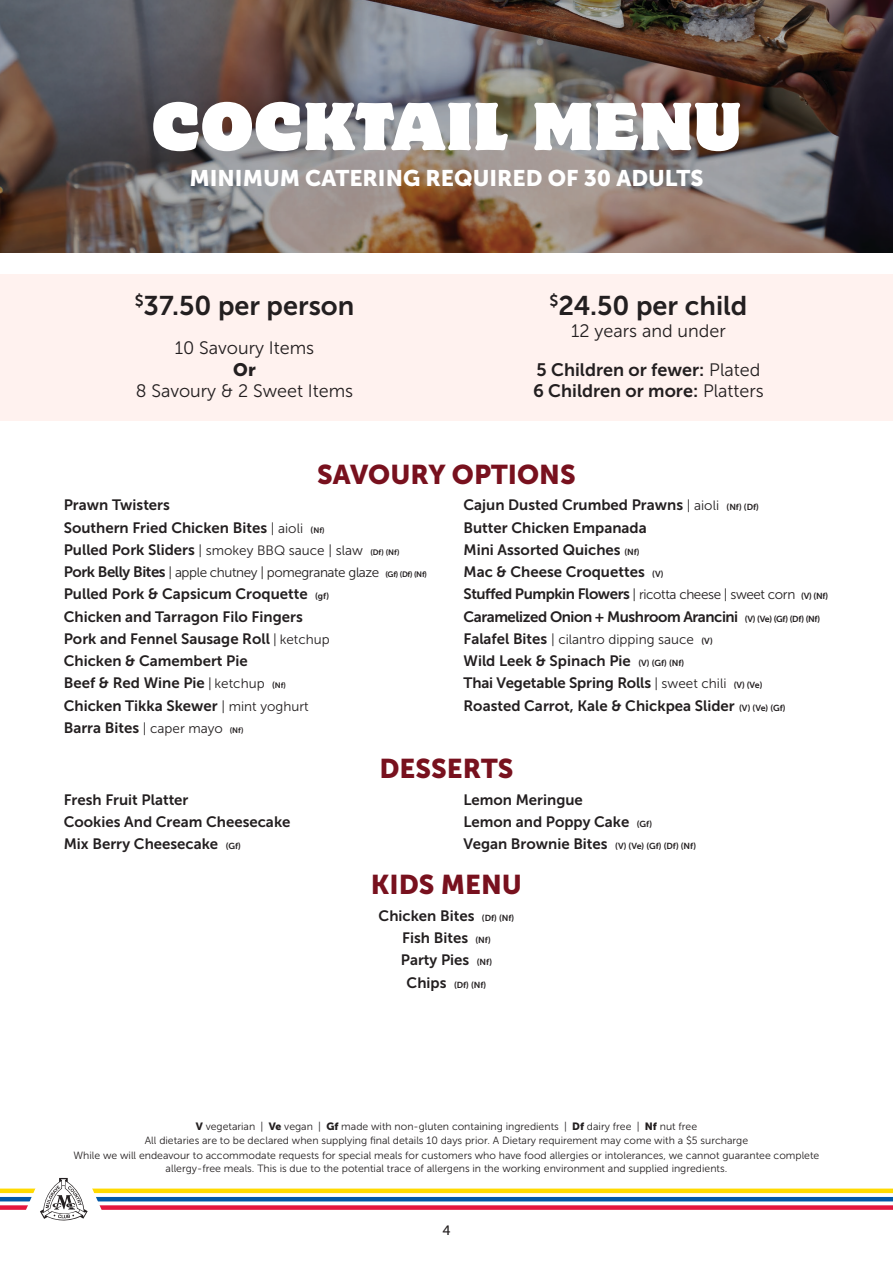
<style>
.page{position:relative;width:893px;height:1263px;background:#fff}
.page>*{position:absolute;margin:0;border:0;box-sizing:border-box;transform-origin:0 0}
.heading{font:60px "Motter Corpus Std";letter-spacing:.015em;color:#fff}
.Sub-headCentred_ALT{font:27px "Museo Sans 900";color:#78111e}
.BodyCentred{font:27px "Museo Sans 700";color:#231f20}
.tableTitles{font:22.5px "Museo Sans 900";color:#fff}
.BodyCentred-2{font:18px/21.6px "Museo Sans 300";color:#231f20;text-align:center}
.BodyCentred-3{font:18px/21.6px "Museo Sans 700";color:#231f20}
.Menu_item{font:15px "Museo Sans 700";color:#231f20}
.Menu_item-2{font:15px "Museo Sans 700";letter-spacing:-.03em;color:#231f20}
.Menu_item-3{font:13.5px "Museo Sans 300";letter-spacing:-.03em;color:#231f20}
.Menu_item-4{font:13.5px "Museo Sans 300";color:#231f20}
.t1{font:13.5px "Museo Sans 500";color:#231f20}
.Description{font:10.5px/12.6px "Museo Sans 300";color:#231f20;text-align:center}
.Menu_item-5{font:8.7px "Museo Sans 700";color:#231f20}
.s1{font-family:"Museo Sans 900"}
.s2{font-family:"Museo Sans 300"}
.s3{font-family:"Museo Sans 300";font-size:13.5px}
.s4{font-size:8.7px}
.s5{font-size:7.8px}
.s6{font-family:"Museo Sans 700";font-size:15px}
.s7{font-family:"Museo Sans 700";font-size:7.8px}
.s8{font-family:"Museo Sans 700";font-size:8.7px}
.s9{font-size:15px}
</style>
<div class="page">
<img style="left:0;top:0;width:893px;height:253px">
<div style="left:0;top:274px;width:893px;height:146px;background:#fff2ef"></div>
<div style="left:92px;top:1188px;width:801px;height:5px;background:#ffda00"></div>
<hr style="left:92px;top:1197px;width:801px;height:4px;background:#0058a9">
<div style="left:92px;top:1205px;width:801px;height:5px;background:#e3173e"></div>
<svg style="left:40px;top:1178px;width:48px;height:42px"></svg>
<div style="left:0;top:1188px;width:36px;height:5px;background:#ffda00"></div>
<svg style="left:0;top:1197px;width:32px;height:4px"></svg>
<svg style="left:0;top:1205px;width:28px;height:5px"></svg>
<p class="heading" style="left:152px;top:88px;width:591px">COCKTAIL MENU</p>
<p class="tableTitles" style="left:190px;top:165px;width:515px">MINIMUM CATERING REQUIRED OF 30 ADULTS</p>
<p class="BodyCentred" style="left:135px;top:291px;width:221px"><sup>$</sup>37.50 per person</p>
<p class="BodyCentred-2" style="left:136px;top:337px;width:219px">10 Savoury Items<br><span class="s1">Or<br></span>8 Savoury &amp; 2 Sweet Items</p>
<p class="BodyCentred" style="left:550px;top:291px;width:199px"><sup>$</sup>24.50 per child</p>
<p class="BodyCentred-2" style="left:571px;top:320px;width:156px">12 years and under</p>
<p class="BodyCentred-3" style="left:533px;top:359px;width:232px">5 Children or fewer: <span class="s2">Plated<br></span>6 Children or more: <span class="s2">Platters</span></p>
<p class="Sub-headCentred_ALT" style="left:317px;top:459px;width:260px">SAVOURY OPTIONS</p>
<p class="Menu_item" style="left:64px;top:497px;width:108px">Prawn Twisters</p>
<p class="Menu_item" style="left:64px;top:519px;width:262px">Southern Fried Chicken Bites <span class="s3">| aioli</span> <span class="s4">(</span><span class="s5">Nf)</span></p>
<p class="Menu_item-4" style="left:64px;top:543px;width:337px"><span class="s6">Pulled Pork Sliders</span> | smokey BBQ sauce | slaw <span class="s7">(Df) (Nf)</span></p>
<p class="Menu_item-3" style="left:64px;top:565px;width:365px"><span class="s6">Pork Belly Bites</span> | apple chutney | pomegranate glaze <span class="s7">(Gf) (Df) (Nf)</span></p>
<p class="Menu_item" style="left:64px;top:586px;width:267px">Pulled Pork &amp; Capsicum Croquette <span class="s4">(gf)</span></p>
<p class="Menu_item" style="left:64px;top:608px;width:241px">Chicken and Tarragon Filo Fingers</p>
<p class="Menu_item" style="left:64px;top:630px;width:267px">Pork and Fennel Sausage Roll <span class="s3">| ketchup</span></p>
<p class="Menu_item" style="left:64px;top:653px;width:186px">Chicken &amp; Camembert Pie</p>
<p class="Menu_item" style="left:64px;top:675px;width:224px">Beef &amp; Red Wine Pie <span class="s3">| ketchup</span> <span class="s4">(</span><span class="s5">Nf)</span></p>
<p class="Menu_item" style="left:64px;top:697px;width:246px">Chicken Tikka Skewer <span class="s3">| mint yoghurt</span></p>
<p class="Menu_item" style="left:64px;top:719px;width:181px">Barra Bites <span class="s3">| caper mayo</span> <span class="s5">(Nf)</span></p>
<p class="Menu_item" style="left:463px;top:497px;width:297px">Cajun Dusted Crumbed Prawns <span class="s3">| aioli</span> <span class="s4">(Nf) (Df)</span></p>
<p class="Menu_item" style="left:463px;top:519px;width:185px">Butter Chicken Empanada</p>
<p class="Menu_item" style="left:463px;top:541px;width:178px">Mini Assorted Quiches <span class="s4">(Nf)</span></p>
<p class="Menu_item" style="left:463px;top:564px;width:202px">Mac &amp; Cheese Croquettes <span class="s4">(V)</span></p>
<p class="Menu_item-3" style="left:463px;top:587px;width:366px"><span class="s6">Stuffed Pumpkin Flowers</span> | ricotta cheese | sweet corn <span class="s8">(V) (Nf)</span></p>
<p class="Menu_item-2" style="left:463px;top:608px;width:358px">Caramelized Onion + Mushroom Arancini <span class="s4">(V) (Ve) (Gf) (Df) (Nf)</span></p>
<p class="Menu_item-4" style="left:463px;top:632px;width:251px"><span class="s6">Falafel Bites</span> | cilantro dipping sauce <span class="s8">(V)</span></p>
<p class="Menu_item" style="left:463px;top:653px;width:222px">Wild Leek &amp; Spinach Pie <span class="s4">(V) (Gf) (Nf)</span></p>
<p class="Menu_item" style="left:463px;top:675px;width:300px">Thai Vegetable Spring Rolls <span class="s3">| sweet chili</span> <span class="s4">(V) (Ve)</span></p>
<p class="Menu_item" style="left:463px;top:697px;width:324px">Roasted Carrot, Kale &amp; Chickpea Slider <span class="s4">(V) (Ve) (Gf)</span></p>
<p class="Menu_item" style="left:64px;top:791px;width:126px">Fresh Fruit Platter</p>
<p class="Menu_item" style="left:64px;top:813px;width:228px">Cookies And Cream Cheesecake</p>
<p class="Menu_item" style="left:64px;top:835px;width:179px">Mix Berry Cheesecake <span class="s4">(Gf)</span></p>
<p class="Sub-headCentred_ALT" style="left:379px;top:753px;width:136px">DESSERTS</p>
<p class="Menu_item" style="left:463px;top:791px;width:121px">Lemon Meringue</p>
<p class="Menu_item" style="left:463px;top:813px;width:190px">Lemon and Poppy Cake <span class="s4">(Gf)</span></p>
<p class="Menu_item-5" style="left:463px;top:841px;width:234px"><span class="s9">Vegan Brownie Bites</span> (V) (Ve) (Gf) (Df) (Nf)</p>
<p class="Sub-headCentred_ALT" style="left:371px;top:869px;width:153px">KIDS MENU</p>
<p class="Menu_item" style="left:379px;top:907px;width:137px">Chicken Bites <span class="s4">(Df) (Nf)</span></p>
<p class="Menu_item" style="left:402px;top:929px;width:90px">Fish Bites <span class="s4">(Nf)</span></p>
<p class="Menu_item" style="left:401px;top:952px;width:93px">Party Pies <span class="s4">(Nf)</span></p>
<p class="Menu_item-5" style="left:407px;top:980px;width:81px"><span class="s9">Chips</span> (Df) (Nf)</p>
<p class="Description" style="left:196px;top:1120px;width:503px"><span class="s1">V</span> vegetarian | <span class="s1">Ve</span> vegan | <span class="s1">Gf</span> made with non-gluten containing ingredients | <span class="s1">Df</span> dairy free | <span class="s1">Nf</span> nut free</p>
<p class="Description" style="left:145px;top:1134px;width:605px">All dietaries are to be declared when supplying final details 10 days prior. A Dietary requirement may come with a $5 surcharge</p>
<p class="Description" style="left:74px;top:1149px;width:747px">While we will endeavour to accommodate requests for special meals for customers who have food allergies or intolerances, we cannot guarantee complete allergy-free meals. This is due to the potential trace of allergens in the working environment and supplied ingredients.</p>
<p class="t1" style="left:442px;top:1223px;width:10px">4</p>
</div>
